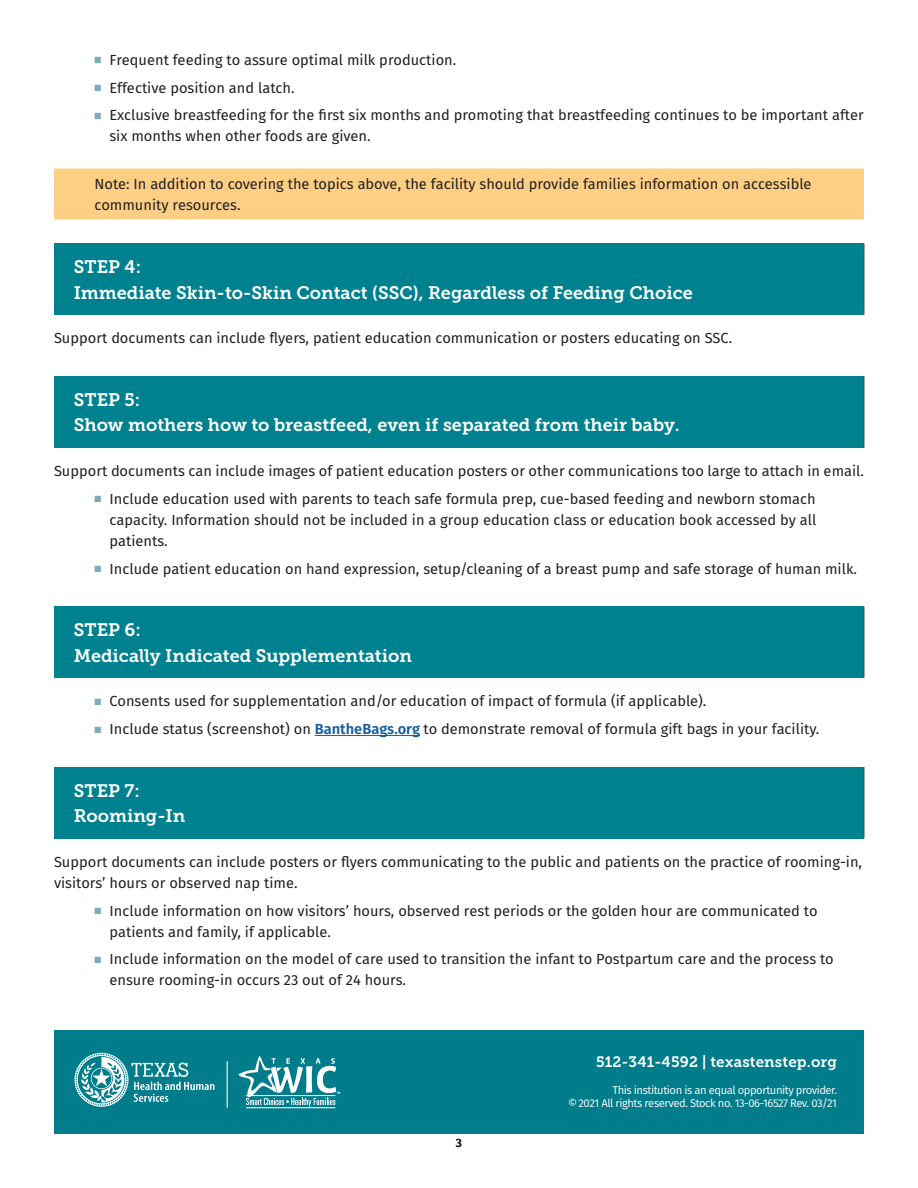
<style>
.page{position:relative;width:918px;height:1188px;background:#fff}
.page>*{position:absolute;margin:0;border:0;box-sizing:border-box;transform-origin:0 0}
.t1{font:18px/25.5px "Museo Slab 700";color:#fff}
.t2{font:15px "Museo Slab 700";letter-spacing:.01em;color:#fff}
.t3{font:14.7px/21px "Fira Sans";color:#231f20}
.t4{font:500 12px "Fira Sans";color:#231f20}
.t5{font:11.25px/13.5px "Fira Sans";letter-spacing:-.04em;color:#fff;text-align:right}
.s1{color:#7badb9}
.s2{font-weight:600;color:#175d9e}
</style>
<div class="page">
<div style="left:54px;top:168px;width:810px;height:21px;background:#fdcf84"></div>
<div style="left:54px;top:183px;width:810px;height:36px;background:#fdcf84"></div>
<hr style="left:315px;top:735px;width:105px;height:1px;background:#175d9e">
<div style="left:54px;top:243px;width:810px;height:72px;background:#00818f"></div>
<hr style="left:864px;top:243px;width:1px;height:72px;background:#4d4c4c">
<div style="left:54px;top:376px;width:810px;height:72px;background:#00818f"></div>
<hr style="left:864px;top:376px;width:1px;height:72px;background:#4d4c4c">
<div style="left:54px;top:607px;width:810px;height:71px;background:#00818f"></div>
<hr style="left:864px;top:607px;width:1px;height:71px;background:#4d4c4c">
<div style="left:54px;top:767px;width:810px;height:71px;background:#00818f"></div>
<hr style="left:864px;top:767px;width:1px;height:71px;background:#4d4c4c">
<div style="left:54px;top:1030px;width:810px;height:104px;background:#007c8b"></div>
<hr style="left:227px;top:1061px;width:1px;height:47px;background:#fff">
<svg style="left:75px;top:1053px;width:139px;height:54px"></svg>
<hr style="left:246px;top:1107px;width:89px;height:1px;background:#fff">
<svg style="left:238px;top:1056px;width:102px;height:51px"></svg>
<p class="t3" style="left:95px;top:49px;width:363px"><span class="s1">■</span> Frequent feeding to assure optimal milk production.</p>
<p class="t3" style="left:95px;top:77px;width:202px"><span class="s1">■</span> Effective position and latch.</p>
<p class="t3" style="left:110px;top:105px;width:756px;text-indent:-15px"><span class="s1">■</span> Exclusive breastfeeding for the first six months and promoting that breastfeeding continues to be important after six months when other foods are given.</p>
<p class="t3" style="left:94px;top:174px;width:719px">Note: In addition to covering the topics above, the facility should provide families information on accessible community resources.</p>
<h2 class="t1" style="left:74px;top:254px;width:620px">STEP 4:<br>Immediate Skin-to-Skin Contact (SSC), Regardless of Feeding Choice</h2>
<p class="t3" style="left:54px;top:328px;width:680px">Support documents can include flyers, patient education communication or posters educating on SSC.</p>
<h2 class="t1" style="left:74px;top:387px;width:607px">STEP 5:<br>Show mothers how to breastfeed, even if separated from their baby.</h2>
<p class="t3" style="left:54px;top:460px;width:812px">Support documents can include images of patient education posters or other communications too large to attach in email.</p>
<p class="t3" style="left:110px;top:488px;width:708px;text-align:justify;text-indent:-15px"><span class="s1">■</span> Include education used with parents to teach safe formula prep, cue-based feeding and newborn stomach capacity. Information should not be included in a group education class or education book accessed by all patients.</p>
<p class="t3" style="left:95px;top:558px;width:764px"><span class="s1">■</span> Include patient education on hand expression, setup/cleaning of a breast pump and safe storage of human milk.</p>
<h2 class="t1" style="left:74px;top:617px;width:340px">STEP 6:<br>Medically Indicated Supplementation</h2>
<p class="t3" style="left:95px;top:691px;width:613px"><span class="s1">■</span> Consents used for supplementation and/or education of impact of formula (if applicable).</p>
<p class="t3" style="left:95px;top:718px;width:726px"><span class="s1">■</span> Include status (screenshot) on <span class="s2">BantheBags.org</span> to demonstrate removal of formula gift bags in your facility.</p>
<h2 class="t1" style="left:74px;top:778px;width:113px">STEP 7:<br>Rooming-In</h2>
<p class="t3" style="left:54px;top:851px;width:810px">Support documents can include posters or flyers communicating to the public and patients on the practice of rooming-in, visitors’ hours or observed nap time.</p>
<p class="t3" style="left:110px;top:900px;width:710px;text-indent:-15px"><span class="s1">■</span> Include information on how visitors’ hours, observed rest periods or the golden hour are communicated to patients and family, if applicable.</p>
<p class="t3" style="left:110px;top:949px;width:726px;text-indent:-15px"><span class="s1">■</span> Include information on the model of care used to transition the infant to Postpartum care and the process to ensure rooming-in occurs 23 out of 24 hours.</p>
<p class="t4" style="left:456px;top:1135px;width:8px">3</p>
<p class="t2" style="left:596px;top:1053px;width:242px">512-341-4592 | texastenstep.org</p>
<p class="t5" style="left:568px;top:1083px;width:270px">This institution is an equal opportunity provider.<br>© 2021 All rights reserved. Stock no. 13-06-16527 Rev. 03/21</p>
</div>
